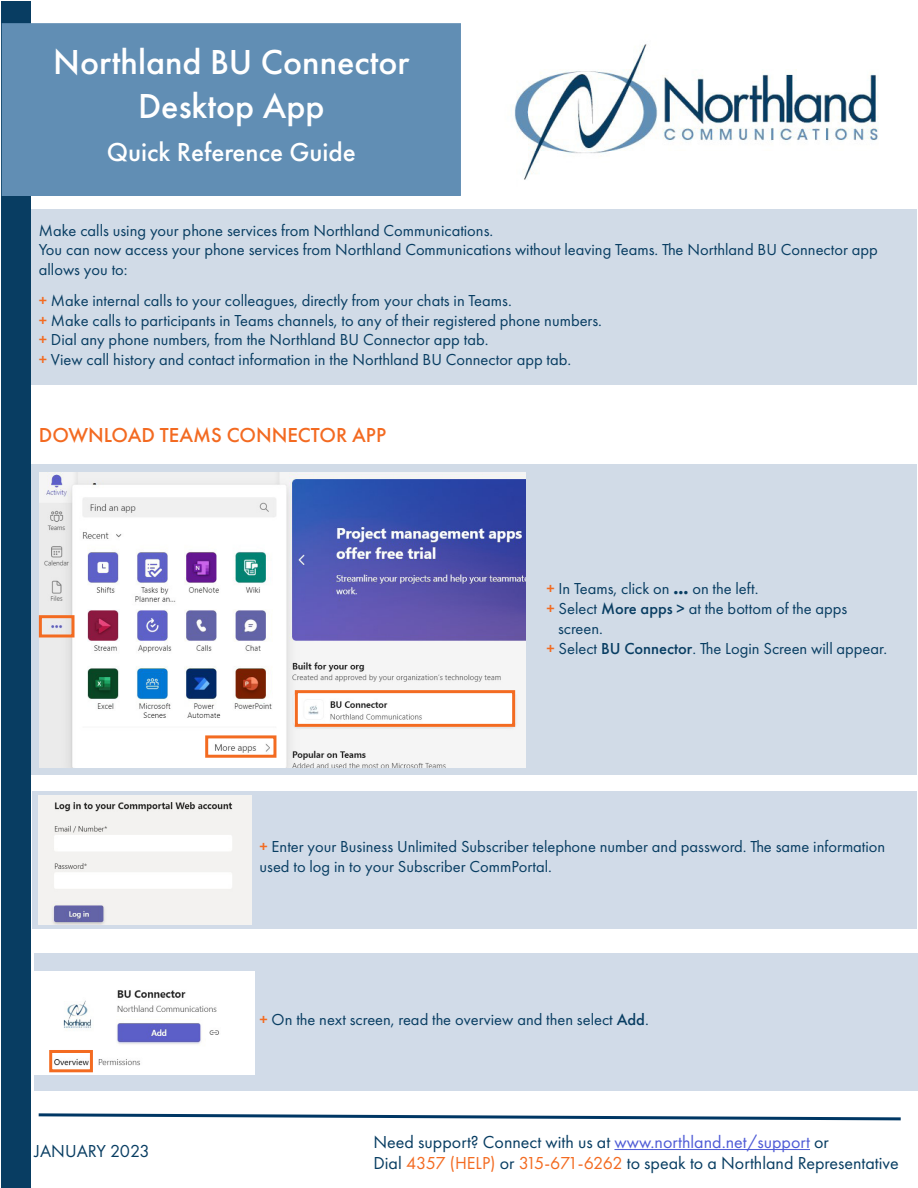
<style>
.page{position:relative;width:918px;height:1188px;background:#fff}
.page>*{position:absolute;margin:0;border:0;box-sizing:border-box;transform-origin:0 0}
.t1{font:500 36px/43.2px "Futura PT";color:#fff;text-align:center}
.t2{font:500 27px "Futura PT";color:#fff}
.t3{font:500 21px "Futura PT";color:#f36a21}
.t4{font:18px "Futura PT";color:#083d62}
.t5{font:16.5px/19.8px "Futura PT";color:#083d62}
.s1{font-weight:500;color:#f36b21}
.s2{font-weight:700}
.s3{font-weight:500}
.s4{color:#4f5cd6}
.s5{color:#f36b21}
</style>
<div class="page">
<div style="left:31px;top:465px;width:885px;height:310px;background:#d1dbe7"></div>
<div style="left:35px;top:954px;width:883px;height:137px;background:#d1dbe8"></div>
<div style="left:32px;top:791px;width:884px;height:138px;background:#d1dbe8"></div>
<hr style="left:614px;top:1149px;width:196px;height:1px;background:#4f5cd6">
<div style="left:31px;top:209px;width:885px;height:175px;background:#d1dbe7"></div>
<div style="left:1px;top:1px;width:30px;height:1187px;background:#083d62"></div>
<div style="left:3px;top:24px;width:457px;height:171px;background:#618eb4"></div>
<div style="left:2px;top:23px;width:459px;height:173px;border:2px solid #618eb4"></div>
<img style="left:514px;top:44px;width:365px;height:136px">
<img style="left:40px;top:472px;width:486px;height:295px">
<div style="left:39px;top:615px;width:36px;height:23px;border:3px solid #f36b21"></div>
<div style="left:205px;top:735px;width:71px;height:23px;border:3px solid #f36b21"></div>
<div style="left:295px;top:690px;width:220px;height:37px;border:3px solid #f36b21"></div>
<img style="left:35px;top:972px;width:219px;height:102px">
<img style="left:39px;top:796px;width:213px;height:128px">
<svg style="left:38px;top:1113px;width:863px;height:8px"></svg>
<div style="left:49px;top:1050px;width:44px;height:22px;border:3px solid #f36b21"></div>
<p class="t1" style="left:53px;top:41px;width:358px">Northland BU Connector<br>Desktop App</p>
<p class="t2" style="left:107px;top:136px;width:251px">Quick Reference Guide</p>
<p class="t5" style="left:39px;top:220px;width:456px">Make calls using your phone services from Northland Communications.</p>
<p class="t5" style="left:39px;top:240px;width:840px">You can now access your phone services from Northland Communications without leaving Teams. The Northland BU Connector app allows you to:</p>
<p class="t5" style="left:39px;top:290px;width:474px"><span class="s1">+</span> Make internal calls to your colleagues, directly from your chats in Teams.</p>
<p class="t5" style="left:39px;top:310px;width:565px"><span class="s1">+</span> Make calls to participants in Teams channels, to any of their registered phone numbers.</p>
<p class="t5" style="left:39px;top:330px;width:451px"><span class="s1">+</span> Dial any phone numbers, from the Northland BU Connector app tab.</p>
<p class="t5" style="left:39px;top:350px;width:534px"><span class="s1">+</span> View call history and contact information in the Northland BU Connector app tab.</p>
<p class="t3" style="left:39px;top:422px;width:349px">DOWNLOAD TEAMS CONNECTOR APP</p>
<p class="t5" style="left:546px;top:579px;width:214px"><span class="s1">+</span> In Teams, click on <span class="s2">...</span> on the left.</p>
<p class="t5" style="left:546px;top:599px;width:302px"><span class="s1">+</span> Select <span class="s3">More apps &gt;</span> at the bottom of the apps</p>
<p class="t5" style="left:558px;top:619px;width:46px">screen.</p>
<p class="t5" style="left:546px;top:638px;width:342px"><span class="s1">+</span> Select <span class="s3">BU Connector</span>. The Login Screen will appear.</p>
<p class="t5" style="left:260px;top:836px;width:627px"><span class="s1">+</span> Enter your Business Unlimited Subscriber telephone number and password. The same information used to log in to your Subscriber CommPortal.</p>
<p class="t4" style="left:35px;top:1141px;width:117px">JANUARY 2023</p>
<p class="t5" style="left:260px;top:1009px;width:391px"><span class="s1">+</span> On the next screen, read the overview and then select <span class="s3">Add</span>.</p>
<p class="t4" style="left:374px;top:1131px;width:457px">Need support? Connect with us at <span class="s4">www.northland.net/support</span> or</p>
<p class="t4" style="left:374px;top:1152px;width:527px">Dial <span class="s5">4357 (HELP)</span> or <span class="s5">315-671-6262</span> to speak to a Northland Representative</p>
</div>
